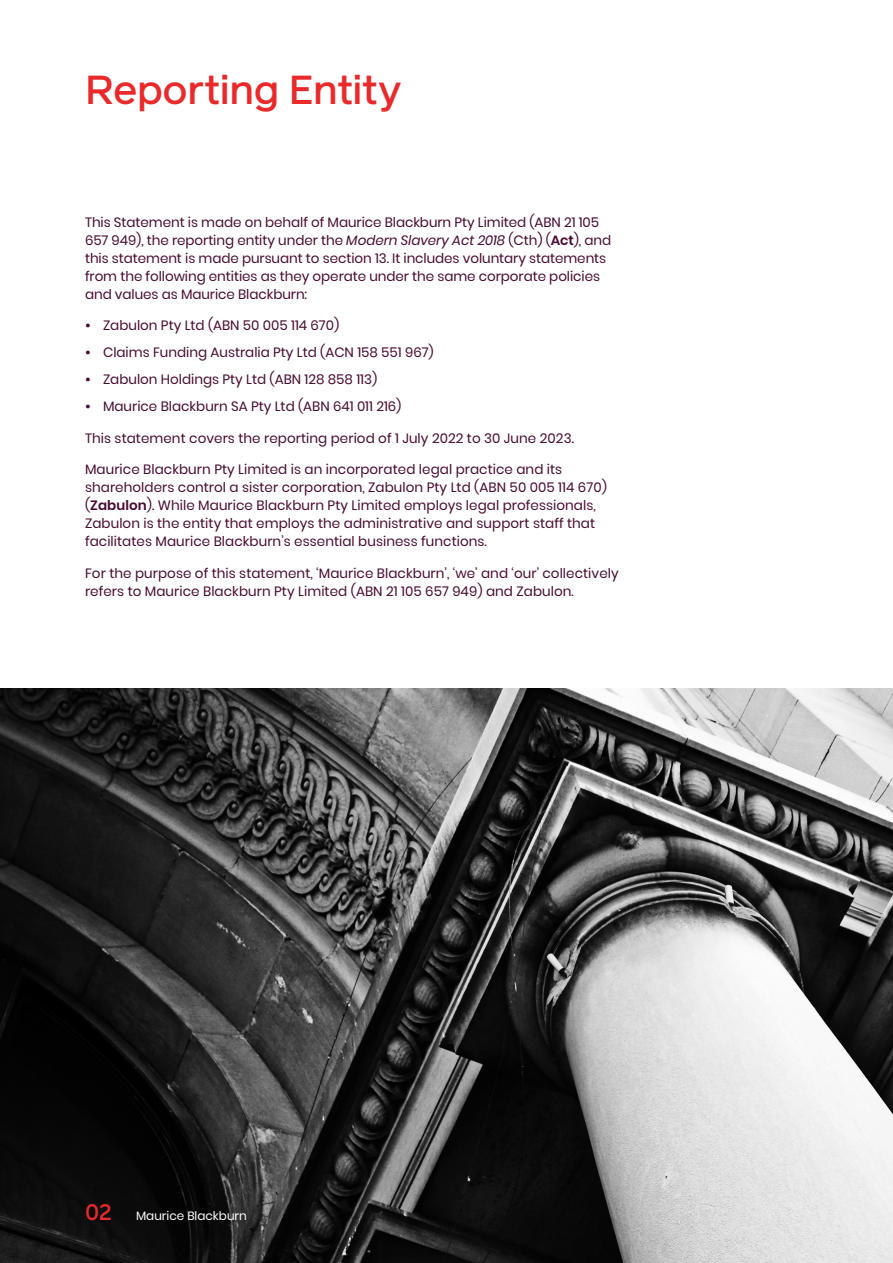
<style>
.page{position:relative;width:893px;height:1263px;background:#fff}
.page>*{position:absolute;margin:0;border:0;box-sizing:border-box;transform-origin:0 0}
.Page_heading_27_27pt{font:500 40.5px "Reader Pro";letter-spacing:-.02em;color:#e9292a}
.Body_copy_9_12pt{font:13.5px/18px "Poppins";letter-spacing:.005em;color:#490a30}
.t1{font:12px "Poppins";color:#fff}
.s1{font-style:italic}
.s2{font-weight:600}
.s3{font-family:"Reader Pro";font-weight:500;font-size:22.5px;color:#e9292a}
</style>
<div class="page">
<img style="left:0;top:689px;width:893px;height:574px">
<p class="Page_heading_27_27pt" style="left:85px;top:63px;width:318px">Reporting Entity</p>
<p class="Body_copy_9_12pt" style="left:85px;top:213px;width:528px">This Statement is made on behalf of Maurice Blackburn Pty Limited (ABN 21 105<br>657 949), the reporting entity under the <span class="s1">Modern Slavery Act 2018</span> (Cth) (<span class="s2">Act</span>), and this statement is made pursuant to section 13. It includes voluntary statements from the following entities as they operate under the same corporate policies and values as Maurice Blackburn:</p>
<p class="Body_copy_9_12pt" style="left:85px;top:316px;width:256px"><span class="s2">•</span> Zabulon Pty Ltd (ABN 50 005 114 670)</p>
<p class="Body_copy_9_12pt" style="left:85px;top:343px;width:350px"><span class="s2">•</span> Claims Funding Australia Pty Ltd (ACN 158 551 967)</p>
<p class="Body_copy_9_12pt" style="left:85px;top:370px;width:294px"><span class="s2">•</span> Zabulon Holdings Pty Ltd (ABN 128 858 113)</p>
<p class="Body_copy_9_12pt" style="left:85px;top:397px;width:318px"><span class="s2">•</span> Maurice Blackburn SA Pty Ltd (ABN 641 011 216)</p>
<p class="Body_copy_9_12pt" style="left:85px;top:429px;width:490px">This statement covers the reporting period of 1 July 2022 to 30 June 2023.</p>
<p class="Body_copy_9_12pt" style="left:85px;top:460px;width:523px">Maurice Blackburn Pty Limited is an incorporated legal practice and its shareholders control a sister corporation, Zabulon Pty Ltd (ABN 50 005 114 670) (<span class="s2">Zabulon</span>). While Maurice Blackburn Pty Limited employs legal professionals, Zabulon is the entity that employs the administrative and support staff that facilitates Maurice Blackburn’s essential business functions.</p>
<p class="Body_copy_9_12pt" style="left:85px;top:564px;width:535px">For the purpose of this statement, ‘Maurice Blackburn’, ‘we’ and ‘our’ collectively refers to Maurice Blackburn Pty Limited (ABN 21 105 657 949) and Zabulon.</p>
<p class="t1" style="left:85px;top:1209px;width:163px"><span class="s3">02</span> Maurice Blackburn</p>
</div>
